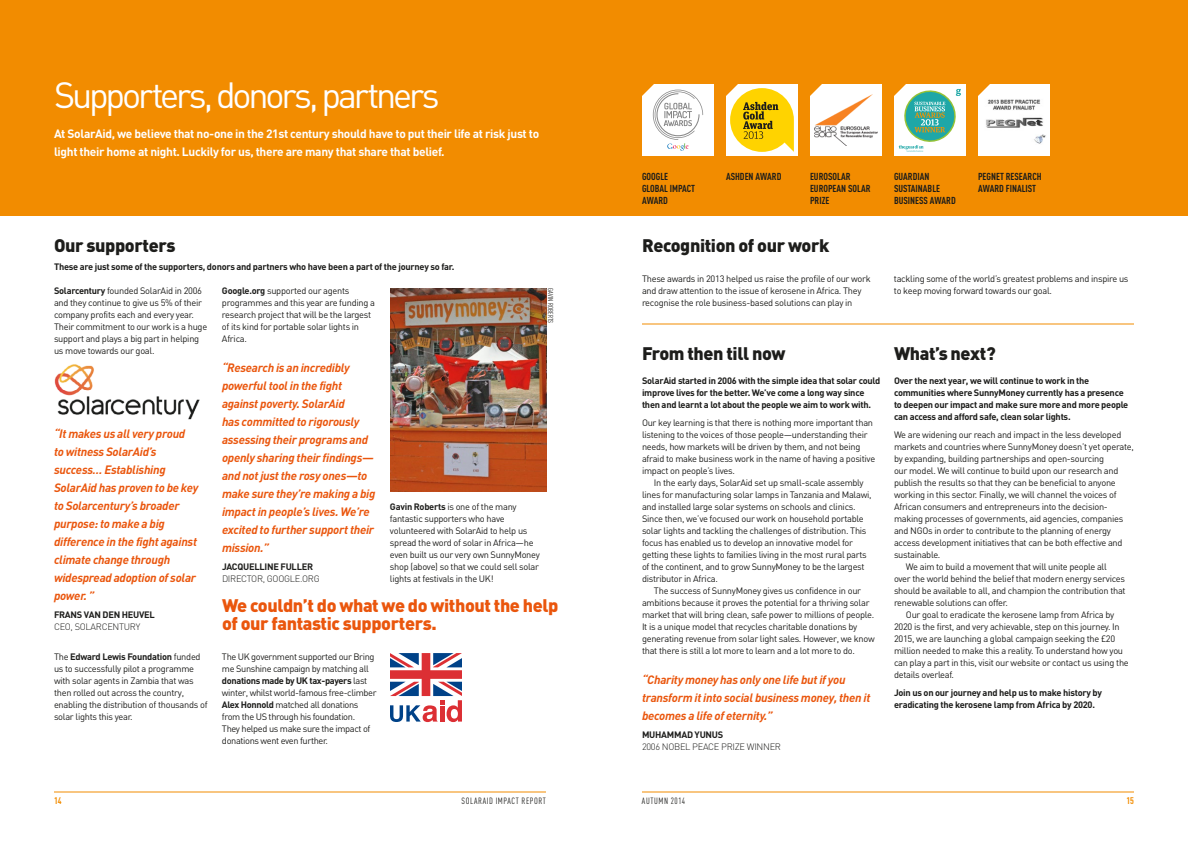
<style>
.page{position:relative;width:1188px;height:842px;background:#fff}
.page>*{position:absolute;margin:0;border:0;box-sizing:border-box;transform-origin:0 0}
.t1{font:36px "DIN";letter-spacing:-.085em;color:#fff}
.t2{font:900 18px "DIN";letter-spacing:-.02em;color:#1d1d1b}
.t3{font:900 18px/18px "DIN";letter-spacing:-.02em;color:#ea560d}
.t4{font:italic 700 12px/18px "DIN";letter-spacing:-.02em;color:#ea560d}
.t5{font:700 12px/18px "DIN";letter-spacing:-.03em;color:#fff}
.t6{font:700 10px/12px "DIN Cond";color:#1d1d1b}
.t7{font:700 9.5px "DIN Cond";color:#f28c00}
.t8{font:9.2px/12px "DIN";letter-spacing:-.03em;color:#1d1d1b}
.t9{font:700 9.2px/12px "DIN";letter-spacing:-.03em;color:#1d1d1b}
.t10{font:300 9.2px "DIN";letter-spacing:-.03em;color:#1d1d1b}
.t11{font:9px "DIN Cond";letter-spacing:.06em;color:#1d1d1b}
.t12{font:7px "DIN Cond";letter-spacing:.02em;color:#1d1d1b}
.s1{font-weight:700}
</style>
<div class="page">
<div style="left:0;top:0;width:594px;height:216px;background:#f28c00"></div>
<div style="left:594px;top:0;width:594px;height:216px;background:#f28c00"></div>
<hr style="left:54px;top:792px;width:492px;height:1px;background:#f28c00">
<svg style="left:642px;top:84px;width:72px;height:72px;background:#f1f0ee"></svg>
<svg style="left:726px;top:84px;width:72px;height:72px;background:#edd35b"></svg>
<div style="left:810px;top:84px;width:72px;height:72px;background:#fff"></div>
<img style="left:814px;top:95px;width:64px;height:50px">
<svg style="left:894px;top:84px;width:72px;height:72px;background:#b4dccf"></svg>
<div style="left:978px;top:84px;width:72px;height:72px;background:#fff"></div>
<img style="left:982px;top:96px;width:64px;height:48px">
<hr style="left:642px;top:324px;width:492px;height:1px;background:#f28c00">
<img style="left:390px;top:288px;width:156px;height:204px">
<img style="left:54px;top:364px;width:146px;height:56px">
<svg style="left:390px;top:653px;width:72px;height:69px"></svg>
<hr style="left:642px;top:792px;width:492px;height:1px;background:#f28c00">
<h1 class="t1" style="left:54px;top:73px;width:387px">Supporters, donors, partners</h1>
<h3 class="t5" style="left:54px;top:124px;width:487px">At SolarAid, we believe that no-one in the 21st century should have to put their life at risk just to light their home at night. Luckily for us, there are many that share that belief.</h3>
<h2 class="t2" style="left:54px;top:233px;width:123px">Our supporters</h2>
<p class="t9" style="left:54px;top:260px;width:402px">These are just some of the supporters, donors and partners who have been a part of the journey so far.</p>
<p class="t8" style="left:54px;top:285px;width:155px"><span class="s1">Solarcentury</span> founded SolarAid in 2006 and they continue to give us 5% of their company profits each and every year.<br>Their commitment to our work is a huge support and plays a big part in helping us move towards our goal.</p>
<p class="t8" style="left:222px;top:285px;width:155px"><span class="s1">Google.org</span> supported our agents programmes and this year are funding a research project that will be the largest of its kind for portable solar lights in<br>Africa.</p>
<p class="t4" style="left:222px;top:358px;width:155px">“Research is an incredibly powerful tool in the fight against poverty. SolarAid<br>has committed to rigorously assessing their programs and openly sharing their findings— and not just the rosy ones—to make sure they’re making a big impact in people’s lives. We’re excited to further support their mission.”</p>
<p class="t9" style="left:222px;top:560px;width:93px">JACQUELLINE FULLER</p>
<p class="t10" style="left:222px;top:573px;width:99px">DIRECTOR, GOOGLE.ORG</p>
<p class="t12" style="left:555px;top:288px;width:37px;rotate:90deg">GAVIN ROBERTS</p>
<p class="t4" style="left:54px;top:424px;width:146px">“It makes us all very proud<br>to witness SolarAid’s success… Establishing<br>SolarAid has proven to be key to Solarcentury’s broader purpose: to make a big difference in the fight against climate change through widespread adoption of solar power. ”</p>
<p class="t9" style="left:54px;top:608px;width:102px">FRANS VAN DEN HEUVEL</p>
<p class="t10" style="left:54px;top:621px;width:88px">CEO, SOLARCENTURY</p>
<p class="t8" style="left:390px;top:501px;width:151px"><span class="s1">Gavin Roberts</span> is one of the many fantastic supporters who have volunteered with SolarAid to help us spread the word of solar in Africa—he even built us our very own SunnyMoney shop (above) so that we could sell solar lights at festivals in the UK!</p>
<h2 class="t3" style="left:222px;top:596px;width:338px">We couldn’t do what we do without the help of our fantastic supporters.</h2>
<p class="t8" style="left:54px;top:651px;width:155px">The <span class="s1">Edward Lewis Foundation</span> funded us to successfully pilot a programme with solar agents in Zambia that was then rolled out across the country, enabling the distribution of thousands of solar lights this year.</p>
<p class="t8" style="left:222px;top:650px;width:156px">The UK government supported our Bring me Sunshine campaign by matching all <span class="s1">donations made by UK tax-payers</span> last winter, whilst world-famous free-climber <span class="s1">Alex Honnold</span> matched all donations from the US through his foundation.<br>They helped us make sure the impact of donations went even further.</p>
<p class="t6" style="left:642px;top:170px;width:55px">GOOGLE<br>GLOBAL IMPACT<br>AWARD</p>
<p class="t6" style="left:726px;top:170px;width:57px">ASHDEN AWARD</p>
<p class="t6" style="left:810px;top:170px;width:62px">EUROSOLAR<br>EUROPEAN SOLAR<br>PRIZE</p>
<p class="t6" style="left:894px;top:170px;width:63px">GUARDIAN<br>SUSTAINABLE<br>BUSINESS AWARD</p>
<p class="t6" style="left:978px;top:170px;width:65px">PEGNET RESEARCH<br>AWARD FINALIST</p>
<h2 class="t2" style="left:642px;top:233px;width:189px">Recognition of our work</h2>
<p class="t8" style="left:642px;top:273px;width:230px">These awards in 2013 helped us raise the profile of our work and draw attention to the issue of kerosene in Africa. They recognise the role business-based solutions can play in</p>
<p class="t8" style="left:894px;top:272px;width:236px">tackling some of the world’s greatest problems and inspire us to keep moving forward towards our goal.</p>
<h2 class="t2" style="left:642px;top:341px;width:145px">From then till now</h2>
<p class="t9" style="left:642px;top:374px;width:240px">SolarAid started in 2006 with the simple idea that solar could improve lives for the better. We’ve come a long way since then and learnt a lot about the people we aim to work with.</p>
<p class="t8" style="left:642px;top:417px;width:235px">Our key learning is that there is nothing more important than listening to the voices of those people—understanding their needs, how markets will be driven by them, and not being afraid to make business work in the name of having a positive impact on people’s lives.</p>
<p class="t8" style="left:642px;top:476px;width:231px;text-indent:12px">In the early days, SolarAid set up small-scale assembly lines for manufacturing solar lamps in Tanzania and Malawi, and installed large solar systems on schools and clinics.<br>Since then, we’ve focused our work on household portable solar lights and tackling the challenges of distribution. This focus has enabled us to develop an innovative model for getting these lights to families living in the most rural parts of the continent, and to grow SunnyMoney to be the largest distributor in Africa.</p>
<p class="t8" style="left:642px;top:584px;width:234px;text-indent:12px">The success of SunnyMoney gives us confidence in our ambitions because it proves the potential for a thriving solar market that will bring clean, safe power to millions of people.<br>It is a unique model that recycles charitable donations by generating revenue from solar light sales. However, we know that there is still a lot more to learn and a lot more to do.</p>
<h3 class="t4" style="left:642px;top:670px;width:230px">“Charity money has only one life but if you transform it into social business money, then it becomes a life of eternity.”</h3>
<p class="t9" style="left:642px;top:728px;width:83px">MUHAMMAD YUNUS</p>
<p class="t10" style="left:642px;top:741px;width:141px">2006 NOBEL PEACE PRIZE WINNER</p>
<h2 class="t2" style="left:894px;top:341px;width:103px">What’s next?</h2>
<p class="t9" style="left:894px;top:374px;width:236px">Over the next year, we will continue to work in the communities where SunnyMoney currently has a presence to deepen our impact and make sure more and more people can access and afford safe, clean solar lights.</p>
<p class="t8" style="left:894px;top:429px;width:229px">We are widening our reach and impact in the less developed</p>
<p class="t8" style="left:894px;top:440px;width:241px">markets and countries where SunnyMoney doesn’t yet operate,</p>
<p class="t8" style="left:894px;top:452px;width:212px">by expanding, building partnerships and open-sourcing</p>
<p class="t8" style="left:894px;top:464px;width:226px">our model. We will continue to build upon our research and</p>
<p class="t8" style="left:894px;top:476px;width:223px">publish the results so that they can be beneficial to anyone</p>
<p class="t8" style="left:894px;top:488px;width:224px">working in this sector. Finally, we will channel the voices of</p>
<p class="t8" style="left:894px;top:500px;width:215px">African consumers and entrepreneurs into the decision-</p>
<p class="t8" style="left:894px;top:512px;width:231px">making processes of governments, aid agencies, companies</p>
<p class="t8" style="left:894px;top:524px;width:218px">and NGOs in order to contribute to the planning of energy</p>
<p class="t8" style="left:894px;top:536px;width:230px">access development initiatives that can be both effective and</p>
<p class="t8" style="left:894px;top:548px;width:48px">sustainable.</p>
<p class="t8" style="left:906px;top:560px;width:202px">We aim to build a movement that will unite people all</p>
<p class="t8" style="left:894px;top:572px;width:233px">over the world behind the belief that modern energy services</p>
<p class="t8" style="left:894px;top:584px;width:233px">should be available to all, and champion the contribution that</p>
<p class="t8" style="left:894px;top:596px;width:115px">renewable solutions can offer.</p>
<p class="t8" style="left:906px;top:608px;width:210px">Our goal to eradicate the kerosene lamp from Africa by</p>
<p class="t8" style="left:894px;top:620px;width:227px">2020 is the first, and very achievable, step on this journey. In</p>
<p class="t8" style="left:894px;top:632px;width:223px">2015, we are launching a global campaign seeking the £20</p>
<p class="t8" style="left:894px;top:644px;width:231px">million needed to make this a reality. To understand how you</p>
<p class="t8" style="left:894px;top:656px;width:236px">can play a part in this, visit our website or contact us using the</p>
<p class="t8" style="left:894px;top:668px;width:62px">details overleaf.</p>
<p class="t9" style="left:894px;top:686px;width:210px">Join us on our journey and help us to make history by eradicating the kerosene lamp from Africa by 2020.</p>
<p class="t7" style="left:54px;top:795px;width:9px">14</p>
<p class="t11" style="left:462px;top:796px;width:86px">SOLARAID IMPACT REPORT</p>
<p class="t11" style="left:642px;top:796px;width:45px">AUTUMN 2014</p>
<p class="t7" style="left:1126px;top:795px;width:9px">15</p>
</div>
